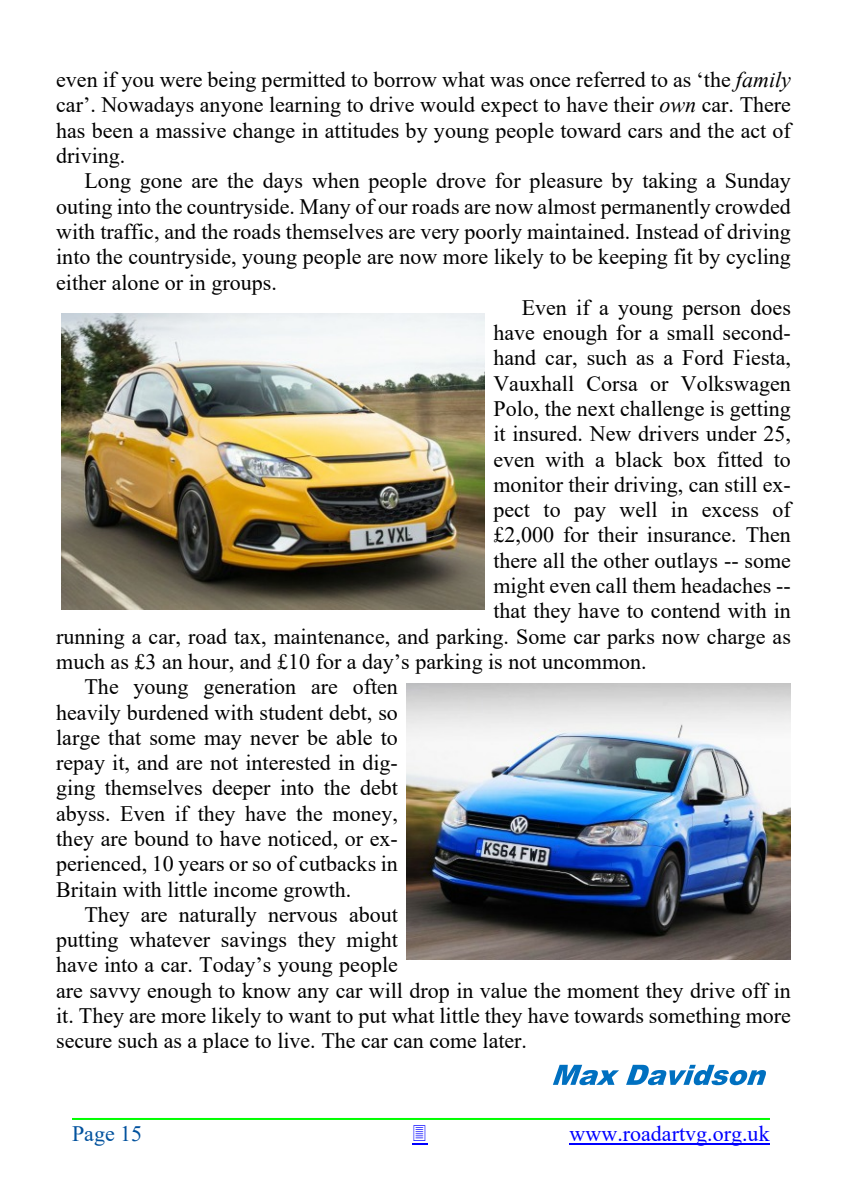
<style>
.page{position:relative;width:842px;height:1191px;background:#fff}
.page>*{position:absolute;margin:0;border:0;box-sizing:border-box;transform-origin:0 0}
.t1{font:22px/25.2px "Times New Roman";color:#000;text-align:justify}
.t2{font:22px "Times New Roman";color:#00f}
.t3{font:22px "Times New Roman";color:#00519d}
.s1{font-style:italic}
</style>
<div class="page">
<hr style="left:570px;top:1143px;width:200px;height:1px;background:#00f">
<hr style="left:72px;top:1118px;width:698px;height:2px;background:#0f0">
<svg style="left:553px;top:1064px;width:66px;height:21px"></svg>
<svg style="left:626px;top:1064px;width:140px;height:21px"></svg>
<img style="left:61px;top:314px;width:423px;height:296px">
<img style="left:407px;top:684px;width:384px;height:275px">
<svg style="left:412px;top:1143px;width:15px;height:1px"></svg>
<p class="t1" style="left:56px;top:69px;width:736px">even if you were being permitted to borrow what was once referred to as ‘the <span class="s1">family </span>car’. Nowadays anyone learning to drive would expect to have their <span class="s1">own</span> car. There has been a massive change in attitudes by young people toward cars and the act of driving.</p>
<p class="t1" style="left:85px;top:170px;width:708px">Long gone are the days when people drove for pleasure by taking a Sunday</p>
<p class="t1" style="left:56px;top:196px;width:736px">outing into the countryside. Many of our roads are now almost permanently crowded</p>
<p class="t1" style="left:56px;top:221px;width:736px">with traffic, and the roads themselves are very poorly maintained. Instead of driving</p>
<p class="t1" style="left:56px;top:246px;width:736px">into the countryside, young people are now more likely to be keeping fit by cycling</p>
<p class="t1" style="left:56px;top:272px;width:222px">either alone or in groups.</p>
<p class="t1" style="left:522px;top:297px;width:271px">Even if a young person does</p>
<p class="t1" style="left:493px;top:322px;width:299px">have enough for a small second-</p>
<p class="t1" style="left:493px;top:347px;width:299px">hand car, such as a Ford Fiesta,</p>
<p class="t1" style="left:493px;top:373px;width:299px">Vauxhall Corsa or Volkswagen</p>
<p class="t1" style="left:493px;top:398px;width:299px">Polo, the next challenge is getting</p>
<p class="t1" style="left:493px;top:423px;width:299px">it insured. New drivers under 25,</p>
<p class="t1" style="left:493px;top:449px;width:299px">even with a black box fitted to</p>
<p class="t1" style="left:493px;top:474px;width:299px">monitor their driving, can still ex-</p>
<p class="t1" style="left:493px;top:499px;width:299px">pect to pay well in excess of</p>
<p class="t1" style="left:493px;top:524px;width:299px">£2,000 for their insurance. Then</p>
<p class="t1" style="left:493px;top:550px;width:299px">there all the other outlays -- some</p>
<p class="t1" style="left:493px;top:575px;width:299px">might even call them headaches --</p>
<p class="t1" style="left:493px;top:600px;width:299px">that they have to contend with in</p>
<p class="t1" style="left:56px;top:626px;width:736px">running a car, road tax, maintenance, and parking. Some car parks now charge as</p>
<p class="t1" style="left:56px;top:651px;width:592px">much as £3 an hour, and £10 for a day’s parking is not uncommon.</p>
<p class="t1" style="left:85px;top:676px;width:315px">The young generation are often</p>
<p class="t1" style="left:56px;top:701px;width:343px">heavily burdened with student debt, so</p>
<p class="t1" style="left:56px;top:727px;width:343px">large that some may never be able to</p>
<p class="t1" style="left:56px;top:752px;width:343px">repay it, and are not interested in dig-</p>
<p class="t1" style="left:56px;top:777px;width:343px">ging themselves deeper into the debt</p>
<p class="t1" style="left:56px;top:803px;width:343px">abyss. Even if they have the money,</p>
<p class="t1" style="left:56px;top:828px;width:343px">they are bound to have noticed, or ex-</p>
<p class="t1" style="left:56px;top:853px;width:343px">perienced, 10 years or so of cutbacks in</p>
<p class="t1" style="left:56px;top:878px;width:297px">Britain with little income growth.</p>
<p class="t1" style="left:85px;top:904px;width:315px">They are naturally nervous about</p>
<p class="t1" style="left:56px;top:929px;width:343px">putting whatever savings they might</p>
<p class="t1" style="left:56px;top:954px;width:343px">have into a car. Today’s young people</p>
<p class="t1" style="left:56px;top:980px;width:736px">are savvy enough to know any car will drop in value the moment they drive off in</p>
<p class="t1" style="left:56px;top:1005px;width:736px">it. They are more likely to want to put what little they have towards something more</p>
<p class="t1" style="left:56px;top:1030px;width:472px">secure such as a place to live. The car can come later.</p>
<p class="t3" style="left:72px;top:1125px;width:72px">Page 15</p>
<p class="t2" style="left:570px;top:1125px;width:202px">www.roadartvg.org.uk</p>
</div>
